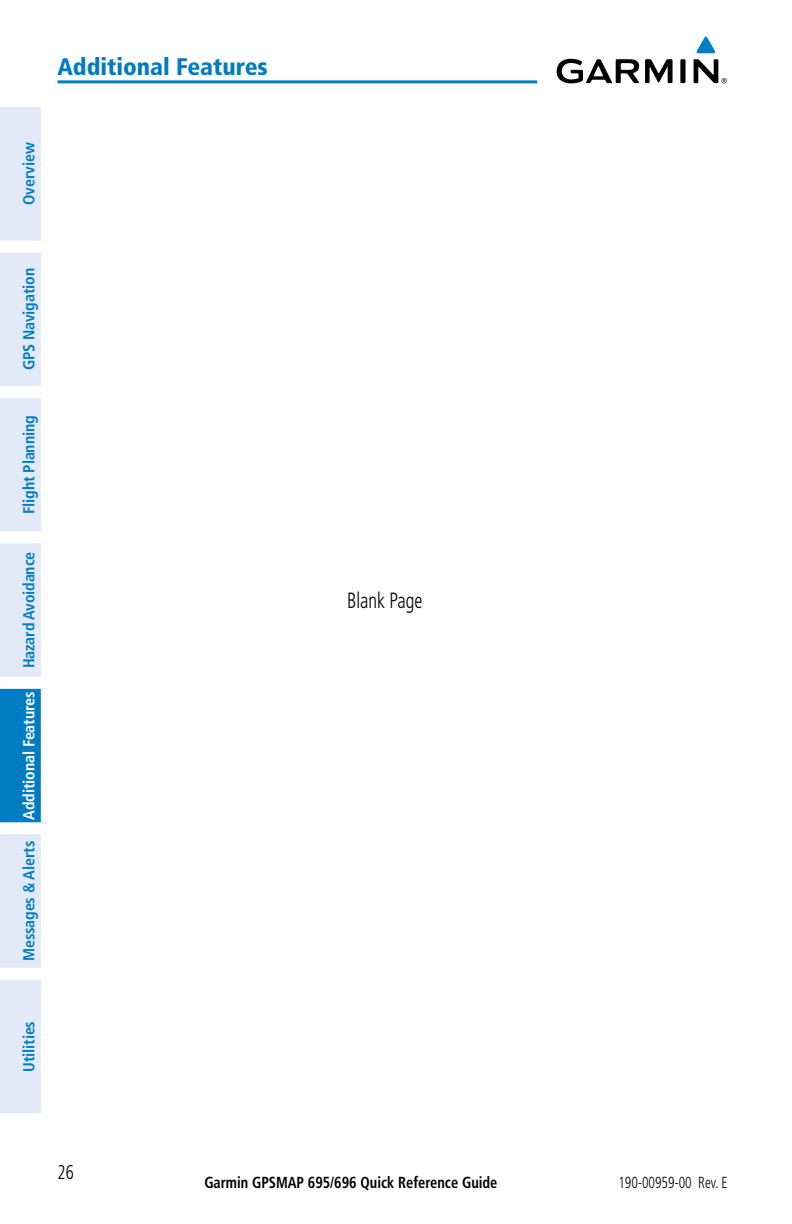
<style>
.page{position:relative;width:792px;height:1224px;background:#fff}
.page>*{position:absolute;margin:0;border:0;box-sizing:border-box;transform-origin:0 0}
.t1{font:900 condensed 24px "Frutiger";color:#007cc3}
.BODY_TEXT_table_cent{font:300 condensed 22px "Frutiger";color:#000;scale:.85 1}
.t2{font:300 condensed 20px "Frutiger";color:#000;scale:.85 1}
.t3{font:700 condensed 16px "Frutiger";letter-spacing:-.01em;color:#007cc3}
.t4{font:700 condensed 16px "Frutiger";color:#000;scale:.9 1}
.t5{font:700 condensed 16px "Frutiger";letter-spacing:-.01em;color:#fff}
.t6{font:300 condensed 16px "Frutiger";color:#000;scale:.85 1}
</style>
<div class="page">
<div style="left:0;top:107px;width:41px;height:1006px;background:#e3eaf7"></div>
<div style="left:0;top:683px;width:47px;height:145px;background:#007cc3"></div>
<div style="left:0;top:241px;width:53px;height:12px;background:#fff"></div>
<div style="left:0;top:386px;width:53px;height:12px;background:#fff"></div>
<div style="left:0;top:531px;width:53px;height:12px;background:#fff"></div>
<div style="left:0;top:677px;width:53px;height:12px;background:#fff"></div>
<div style="left:41px;top:689px;width:12px;height:133px;background:#fff"></div>
<div style="left:0;top:822px;width:53px;height:12px;background:#fff"></div>
<div style="left:0;top:968px;width:53px;height:12px;background:#fff"></div>
<svg style="left:697px;top:37px;width:18px;height:16px"></svg>
<svg style="left:557px;top:59px;width:170px;height:24px"></svg>
<hr style="left:58px;top:80px;width:479px;height:3px;background:#007dc3">
<h1 class="t1" style="left:57px;top:52px;width:212px">Additional Features</h1>
<p class="t3" style="left:19px;top:205px;width:64px;rotate:-90deg">Overview</p>
<p class="t3" style="left:19px;top:370px;width:104px;rotate:-90deg">GPS Navigation</p>
<p class="t3" style="left:19px;top:514px;width:100px;rotate:-90deg">Flight Planning</p>
<p class="t3" style="left:19px;top:668px;width:118px;rotate:-90deg">Hazard Avoidance</p>
<p class="t5" style="left:19px;top:820px;width:130px;rotate:-90deg">Additional Features</p>
<p class="t3" style="left:19px;top:961px;width:122px;rotate:-90deg">Messages &amp; Alerts</p>
<p class="t3" style="left:19px;top:1072px;width:52px;rotate:-90deg">Utilities</p>
<p class="BODY_TEXT_table_cent" style="left:347px;top:587px;width:90px">Blank Page</p>
<p class="t2" style="left:58px;top:1161px;width:21px">26</p>
<p class="t4" style="left:204px;top:1173px;width:327px">Garmin GPSMAP 695/696 Quick Reference Guide</p>
<p class="t6" style="left:618px;top:1173px;width:130px">190-00959-00 Rev. E</p>
</div>
